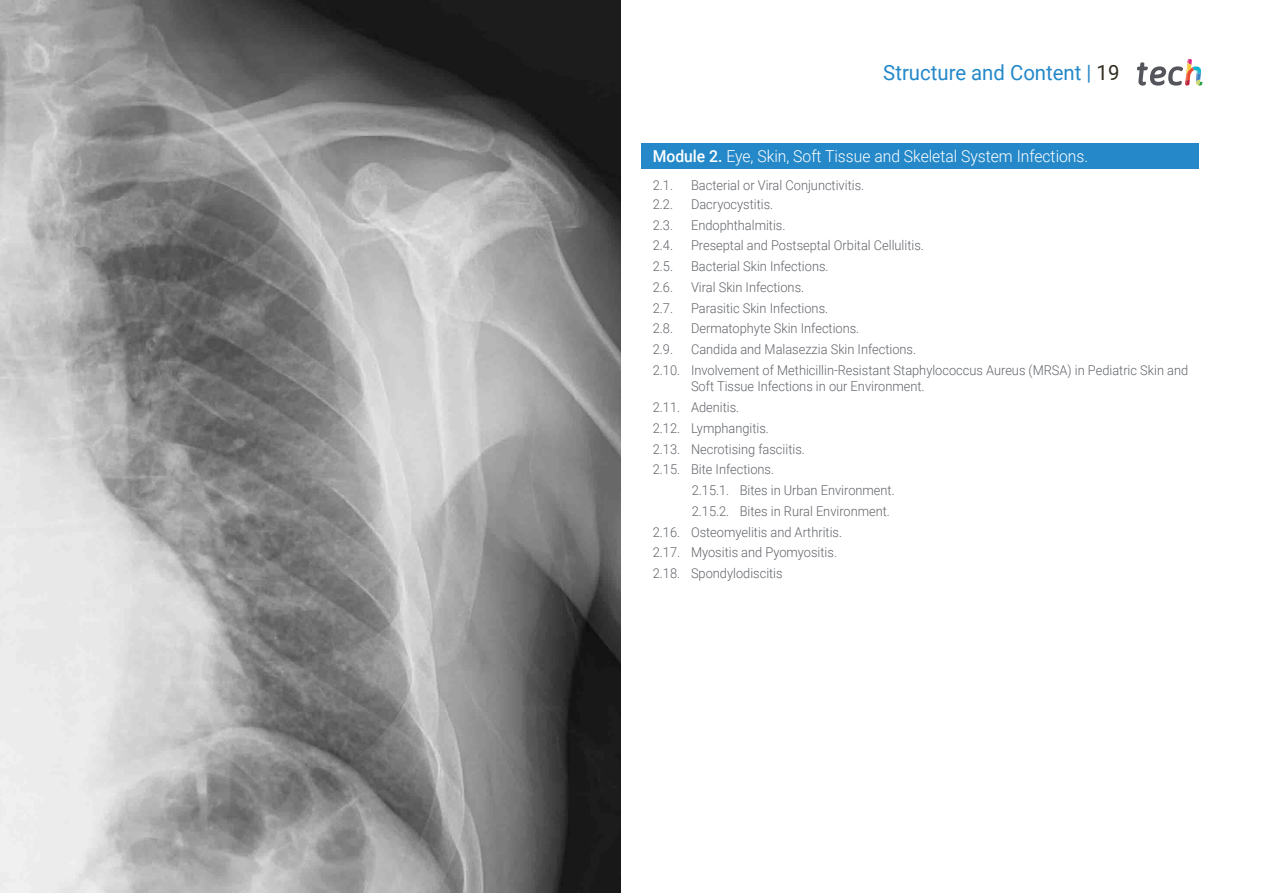
<style>
.page{position:relative;width:1263px;height:893px;background:#fff}
.page>*{position:absolute;margin:0;border:0;box-sizing:border-box;transform-origin:0 0}
.t1{font:21px "Roboto";color:#2488c9}
.t2{font:300 16.5px "Roboto";color:#fff;scale:.95 1}
.t3{font:300 13.5px/20.7px "Roboto";color:#61646a;scale:.95 1}
.s1{color:#312e20}
.s2{font-weight:500}
</style>
<div class="page">
<div style="left:642px;top:144px;width:557px;height:25px;background:#2488c9"></div>
<img style="left:0;top:0;width:621px;height:893px">
<svg style="left:1137px;top:59px;width:65px;height:27px"></svg>
<h1 class="t1" style="left:883px;top:57px;width:238px">Structure and Content | <span class="s1">19</span></h1>
<p class="t2" style="left:653px;top:145px;width:460px"><span class="s2">Module 2.</span> Eye, Skin, Soft Tissue and Skeletal System Infections.</p>
<p class="t3" style="left:653px;top:174px;width:23px">2.1.</p>
<p class="t3" style="left:691px;top:174px;width:184px">Bacterial or Viral Conjunctivitis.</p>
<p class="t3" style="left:653px;top:193px;width:23px">2.2.</p>
<p class="t3" style="left:691px;top:193px;width:88px">Dacryocystitis.</p>
<p class="t3" style="left:653px;top:214px;width:23px">2.3.</p>
<p class="t3" style="left:691px;top:214px;width:101px">Endophthalmitis.</p>
<p class="t3" style="left:653px;top:235px;width:23px">2.4.</p>
<p class="t3" style="left:691px;top:235px;width:247px">Preseptal and Postseptal Orbital Cellulitis.</p>
<p class="t3" style="left:653px;top:255px;width:23px">2.5.</p>
<p class="t3" style="left:691px;top:255px;width:146px">Bacterial Skin Infections.</p>
<p class="t3" style="left:653px;top:276px;width:23px">2.6.</p>
<p class="t3" style="left:691px;top:276px;width:121px">Viral Skin Infections.</p>
<p class="t3" style="left:653px;top:297px;width:23px">2.7.</p>
<p class="t3" style="left:691px;top:297px;width:146px">Parasitic Skin Infections.</p>
<p class="t3" style="left:653px;top:318px;width:23px">2.8.</p>
<p class="t3" style="left:691px;top:318px;width:179px">Dermatophyte Skin Infections.</p>
<p class="t3" style="left:653px;top:338px;width:23px">2.9.</p>
<p class="t3" style="left:653px;top:338px;width:565px;text-indent:38px">Candida and Malasezzia Skin Infections.<br>2.10. Involvement of Methicillin-Resistant Staphylococcus Aureus (MRSA) in Pediatric Skin and</p>
<p class="t3" style="left:691px;top:376px;width:247px">Soft Tissue Infections in our Environment.</p>
<p class="t3" style="left:653px;top:396px;width:93px">2.11. Adenitis.</p>
<p class="t3" style="left:653px;top:417px;width:124px">2.12. Lymphangitis.</p>
<p class="t3" style="left:653px;top:438px;width:162px">2.13. Necrotising fasciitis.</p>
<p class="t3" style="left:653px;top:459px;width:129px">2.15. Bite Infections.</p>
<p class="t3" style="left:692px;top:479px;width:215px">2.15.1. Bites in Urban Environment.</p>
<p class="t3" style="left:692px;top:500px;width:210px">2.15.2. Bites in Rural Environment.</p>
<p class="t3" style="left:653px;top:521px;width:201px">2.16. Osteomyelitis and Arthritis.</p>
<p class="t3" style="left:653px;top:542px;width:195px">2.17. Myositis and Pyomyositis.</p>
<p class="t3" style="left:653px;top:562px;width:138px">2.18. Spondylodiscitis</p>
</div>
